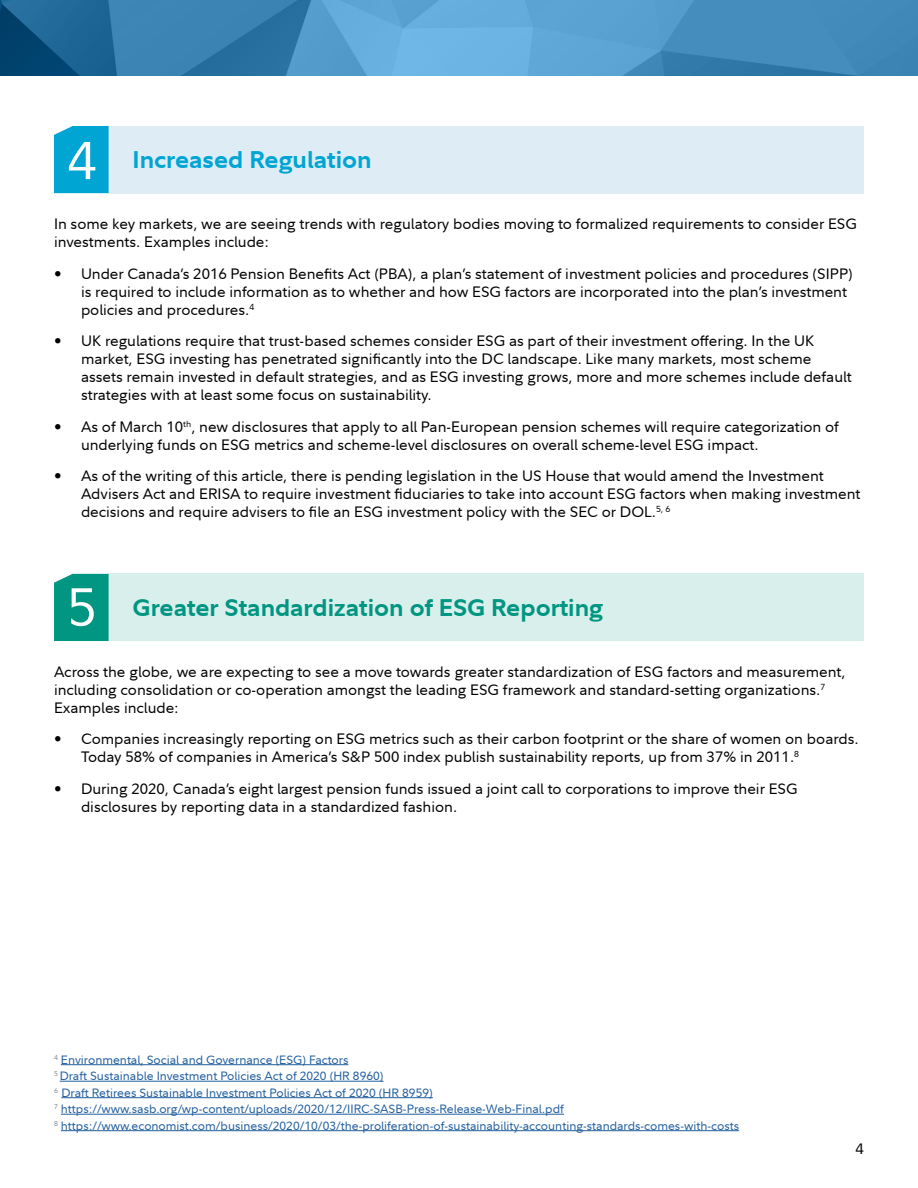
<style>
.page{position:relative;width:918px;height:1188px;background:#fff}
.page>*{position:absolute;margin:0;border:0;box-sizing:border-box;transform-origin:0 0}
.t1{font:52.5px "Fidelity Sans";color:#fff}
.t2{font:700 24px "Fidelity Sans";color:#009681}
.t3{font:700 24px "Fidelity Sans";color:#00a5d3}
.t4{font:15px/18px "Fidelity Sans";color:#000}
.t5{font:12px/16.5px "Fidelity Sans";color:#215e9e}
</style>
<div class="page">
<div style="left:109px;top:126px;width:755px;height:67px;background:#deecf5"></div>
<div style="left:109px;top:574px;width:755px;height:67px;background:#d9efec"></div>
<img style="left:0;top:0;width:918px;height:76px">
<div style="left:54px;top:126px;width:55px;height:67px;background:#00a5d3"></div>
<div style="left:54px;top:574px;width:55px;height:67px;background:#009681"></div>
<hr style="left:61px;top:1064px;width:287px;height:1px;background:#215e9e">
<hr style="left:60px;top:1081px;width:324px;height:1px;background:#215e9e">
<hr style="left:61px;top:1097px;width:372px;height:1px;background:#215e9e">
<hr style="left:61px;top:1114px;width:503px;height:1px;background:#215e9e">
<hr style="left:61px;top:1130px;width:678px;height:1px;background:#215e9e">
<h1 class="t1" style="left:67px;top:126px;width:31px">4</h1>
<h2 class="t3" style="left:133px;top:144px;width:241px">Increased Regulation</h2>
<p class="t4" style="left:54px;top:215px;width:804px">In some key markets, we are seeing trends with regulatory bodies moving to formalized requirements to consider ESG investments. Examples include:</p>
<p class="t4" style="left:81px;top:264px;width:773px;text-indent:-27px">• Under Canada’s 2016 Pension Benefits Act (PBA), a plan’s statement of investment policies and procedures (SIPP) is required to include information as to whether and how ESG factors are incorporated into the plan’s investment policies and procedures.<sup>4</sup></p>
<p class="t4" style="left:81px;top:332px;width:772px;text-indent:-27px">• UK regulations require that trust-based schemes consider ESG as part of their investment offering. In the UK market, ESG investing has penetrated significantly into the DC landscape. Like many markets, most scheme assets remain invested in default strategies, and as ESG investing grows, more and more schemes include default strategies with at least some focus on sustainability.</p>
<p class="t4" style="left:81px;top:417px;width:759px;text-indent:-27px">• As of March 10<sup>th</sup>, new disclosures that apply to all Pan-European pension schemes will require categorization of underlying funds on ESG metrics and scheme-level disclosures on overall scheme-level ESG impact.</p>
<p class="t4" style="left:81px;top:467px;width:781px;text-indent:-27px">• As of the writing of this article, there is pending legislation in the US House that would amend the Investment<br>Advisers Act and ERISA to require investment fiduciaries to take into account ESG factors when making investment decisions and require advisers to file an ESG investment policy with the SEC or DOL.<sup>5,</sup> <sup>6</sup></p>
<h1 class="t1" style="left:67px;top:573px;width:31px">5</h1>
<h2 class="t2" style="left:133px;top:592px;width:472px">Greater Standardization of ESG Reporting</h2>
<p class="t4" style="left:54px;top:663px;width:793px">Across the globe, we are expecting to see a move towards greater standardization of ESG factors and measurement, including consolidation or co-operation amongst the leading ESG framework and standard-setting organizations.<sup>7<br></sup>Examples include:</p>
<p class="t4" style="left:81px;top:730px;width:779px;text-indent:-27px">• Companies increasingly reporting on ESG metrics such as their carbon footprint or the share of women on boards.<br>Today 58% of companies in America’s S&amp;P 500 index publish sustainability reports, up from 37% in 2011.<sup>8</sup></p>
<p class="t4" style="left:81px;top:780px;width:718px;text-indent:-27px">• During 2020, Canada’s eight largest pension funds issued a joint call to corporations to improve their ESG disclosures by reporting data in a standardized fashion.</p>
<p class="t5" style="left:54px;top:1051px;width:687px"><sup>4</sup> Environmental, Social and Governance (ESG) Factors<br><sup>5</sup> Draft Sustainable Investment Policies Act of 2020 (HR 8960)<br><sup>6</sup> Draft Retirees Sustainable Investment Policies Act of 2020 (HR 8959)<br><sup>7</sup> https://www.sasb.org/wp-content/uploads/2020/12/IIRC-SASB-Press-Release-Web-Final.pdf<br><sup>8</sup> https://www.economist.com/business/2020/10/03/the-proliferation-of-sustainability-accounting-standards-comes-with-costs</p>
<p class="t4" style="left:856px;top:1139px;width:10px">4</p>
</div>
